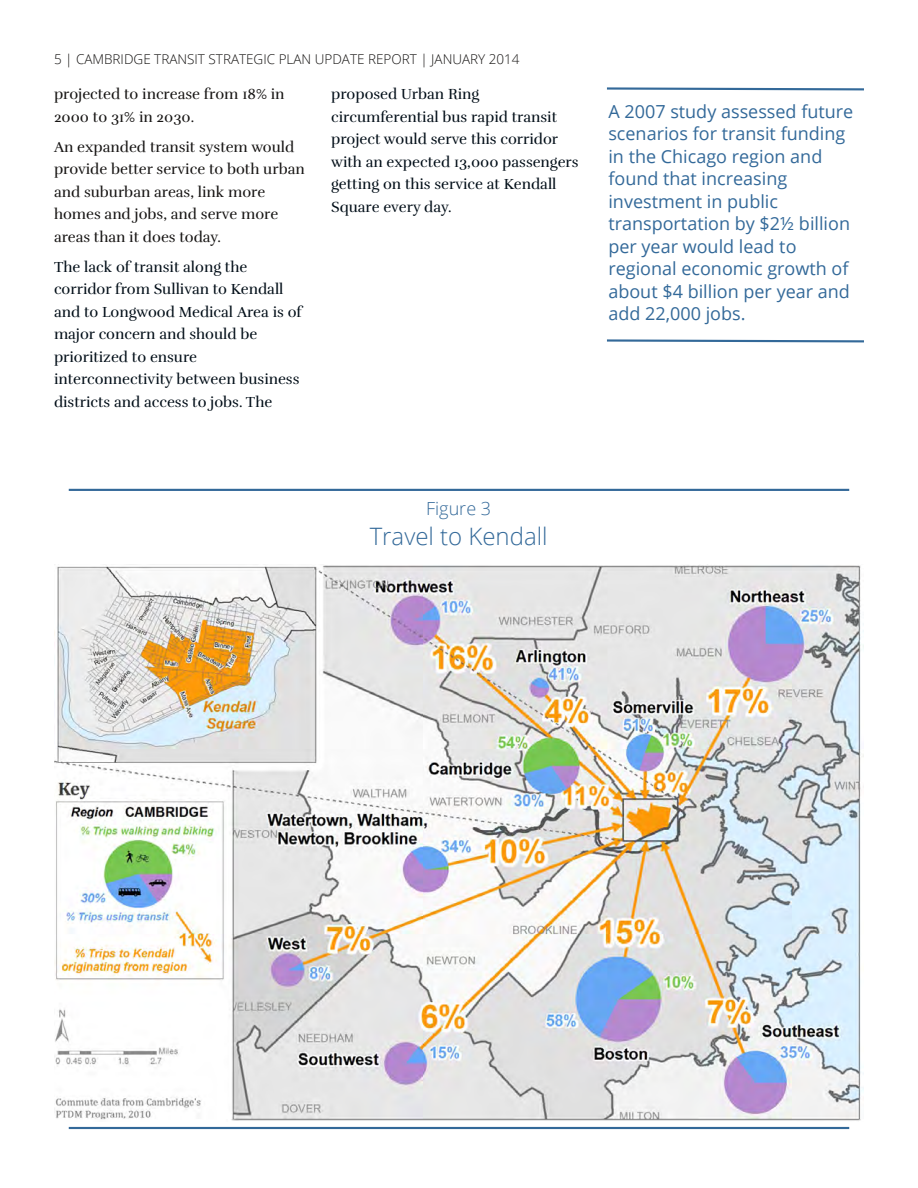
<style>
.page{position:relative;width:918px;height:1188px;background:#fff}
.page>*{position:absolute;margin:0;border:0;box-sizing:border-box;transform-origin:0 0}
.t1{font:300 24px "Open Sans";color:#336999}
.t2{font:18px/22.5px "Open Sans";color:#336999}
.t3{font:300 18px "Open Sans";color:#336999}
.t4{font:15px/22.5px "Rufina";color:#000d17}
.t5{font:15px/22.5px "Rufina";color:#161413}
.t6{font:300 13.5px "Open Sans";color:#161413}
</style>
<div class="page">
<svg style="left:607px;top:87px;width:257px;height:4px"></svg>
<svg style="left:607px;top:339px;width:257px;height:4px"></svg>
<img style="left:54px;top:565px;width:810px;height:556px">
<hr style="left:69px;top:489px;width:780px;height:2px;background:#336999">
<hr style="left:69px;top:1127px;width:780px;height:2px;background:#336999">
<p class="t6" style="left:54px;top:50px;width:467px">5 | CAMBRIDGE TRANSIT STRATEGIC PLAN UPDATE REPORT | JANUARY 2014</p>
<p class="t5" style="left:54px;top:83px;width:232px">projected to increase from 18% in<br>2000 to 31% in 2030.</p>
<p class="t5" style="left:54px;top:136px;width:252px">An expanded transit system would provide better service to both urban and suburban areas, link more homes and jobs, and serve more areas than it does today.</p>
<p class="t4" style="left:54px;top:256px;width:250px">The lack of transit along the corridor from Sullivan to Kendall and to Longwood Medical Area is of major concern and should be prioritized to ensure interconnectivity between business districts and access to jobs. The</p>
<p class="t4" style="left:331px;top:83px;width:249px">proposed Urban Ring circumferential bus rapid transit project would serve this corridor with an expected 13,000 passengers getting on this service at Kendall<br>Square every day.</p>
<p class="t2" style="left:608px;top:100px;width:246px">A 2007 study assessed future scenarios for transit funding in the Chicago region and found that increasing investment in public transportation by $2½ billion per year would lead to regional economic growth of about $4 billion per year and add 22,000 jobs.</p>
<p class="t3" style="left:426px;top:496px;width:66px">Figure 3</p>
<h1 class="t1" style="left:370px;top:519px;width:179px">Travel to Kendall</h1>
</div>
